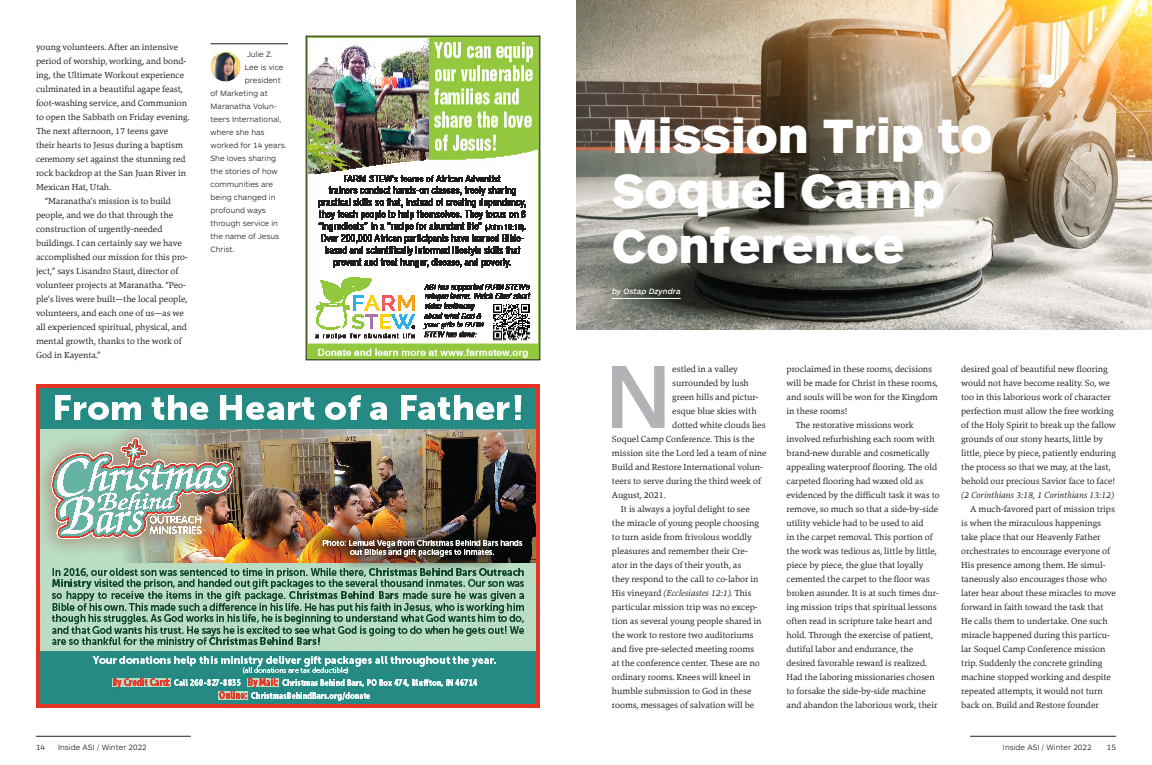
<style>
.page{position:relative;width:1152px;height:765px;background:#fff}
.page>*{position:absolute;margin:0;border:0;box-sizing:border-box;transform-origin:0 0}
.Body_DROP_CAP{font:500 93.1px "ARS Maquette Pro";color:#b2b3b7}
.t1{font:900 50px/55px "ARS Maquette Pro";color:#fff}
.Body_DROP_CAP-2{font:9px/14px "Danton W03";color:#231f20}
.Bio{font:300 8px "ARS Maquette Pro";color:#231f20}
.Author{font:italic 500 8px "ARS Maquette Pro";color:#fff}
.s1{font-style:italic}
</style>
<div class="page">
<img style="left:36px;top:384px;width:504px;height:324px">
<img style="left:308px;top:38px;width:230px;height:320px">
<hr style="left:211px;top:44px;width:77px;height:1px;background:#231f20">
<img style="left:211px;top:52px;width:29px;height:29px;border-radius:15px">
<img style="left:576px;top:0;width:576px;height:330px">
<hr style="left:612px;top:298px;width:69px;height:1px;background:#fff">
<hr style="left:970px;top:736px;width:146px;height:1px;background:#231f20">
<hr style="left:36px;top:736px;width:155px;height:1px;background:#231f20">
<p class="Body_DROP_CAP-2" style="left:36px;top:40px;width:155px">young volunteers. After an intensive period of worship, working, and bond&shy;ing, the Ultimate Workout experience culminated in a beautiful agape feast, foot-washing service, and Communion to open the Sabbath on Friday evening.<br>The next afternoon, 17 teens gave<br>their hearts to Jesus during a baptism ceremony set against the stunning red rock backdrop at the San Juan River in Mexican Hat, Utah.</p>
<p class="Body_DROP_CAP-2" style="left:36px;top:194px;width:153px;text-indent:9px">“Maranatha’s mission is to build people, and we do that through the construction of urgently-needed buildings. I can certainly say we have accomplished our mission for this pro&shy;ject,” says Lisandro Staut, director of volunteer projects at Maranatha. “Peo&shy;ple’s lives were built—the local people, volunteers, and each one of us—as we all experienced spiritual, physical, and mental growth, thanks to the work of God in Kayenta.”</p>
<p class="Bio" style="left:247px;top:50px;width:27px">Julie Z.</p>
<p class="Bio" style="left:245px;top:63px;width:40px">Lee is vice</p>
<p class="Bio" style="left:245px;top:76px;width:37px">president</p>
<p class="Bio" style="left:211px;top:89px;width:59px">of Marketing at</p>
<p class="Bio" style="left:211px;top:102px;width:68px">Maranatha Volun-</p>
<p class="Bio" style="left:211px;top:115px;width:72px">teers International,</p>
<p class="Bio" style="left:211px;top:128px;width:55px">where she has</p>
<p class="Bio" style="left:211px;top:141px;width:78px">worked for 14 years.</p>
<p class="Bio" style="left:211px;top:154px;width:67px">She loves sharing</p>
<p class="Bio" style="left:211px;top:167px;width:69px">the stories of how</p>
<p class="Bio" style="left:211px;top:180px;width:64px">communities are</p>
<p class="Bio" style="left:211px;top:193px;width:66px">being changed in</p>
<p class="Bio" style="left:211px;top:206px;width:57px">profound ways</p>
<p class="Bio" style="left:211px;top:219px;width:69px">through service in</p>
<p class="Bio" style="left:211px;top:232px;width:70px">the name of Jesus</p>
<p class="Bio" style="left:211px;top:245px;width:25px">Christ.</p>
<p class="t1" style="left:612px;top:105px;width:382px">Mission Trip to<br>Soquel Camp<br>Conference</p>
<p class="Author" style="left:612px;top:286px;width:70px">by Ostap Dzyndra</p>
<p class="Body_DROP_CAP" style="left:604px;top:335px;width:70px">N</p>
<p class="Body_DROP_CAP-2" style="left:672px;top:362px;width:67px">estled in a valley</p>
<p class="Body_DROP_CAP-2" style="left:672px;top:376px;width:78px">surrounded by lush</p>
<p class="Body_DROP_CAP-2" style="left:672px;top:390px;width:88px">green hills and pictur-</p>
<p class="Body_DROP_CAP-2" style="left:672px;top:404px;width:86px">esque blue skies with</p>
<p class="Body_DROP_CAP-2" style="left:672px;top:418px;width:95px">dotted white clouds lies</p>
<p class="Body_DROP_CAP-2" style="left:612px;top:432px;width:144px">Soquel Camp Conference. This is the</p>
<p class="Body_DROP_CAP-2" style="left:612px;top:446px;width:156px">mission site the Lord led a team of nine</p>
<p class="Body_DROP_CAP-2" style="left:612px;top:460px;width:152px">Build and Restore International volun-</p>
<p class="Body_DROP_CAP-2" style="left:612px;top:474px;width:150px">teers to serve during the third week of</p>
<p class="Body_DROP_CAP-2" style="left:612px;top:488px;width:55px">August, 2021.</p>
<p class="Body_DROP_CAP-2" style="left:612px;top:502px;width:151px;text-indent:9px">It is always a joyful delight to see the miracle of young people choosing to turn aside from frivolous worldly pleasures and remember their Cre&shy;ator in the days of their youth, as<br>they respond to the call to co-labor in His vineyard <span class="s1">(Ecclesiastes 12:1).</span> This particular mission trip was no excep&shy;tion as several young people shared in the work to restore two auditoriums and five pre-selected meeting rooms at the conference center. These are no ordinary rooms. Knees will kneel in humble submission to God in these rooms, messages of salvation will be</p>
<p class="Body_DROP_CAP-2" style="left:787px;top:362px;width:153px">proclaimed in these rooms, decisions will be made for Christ in these rooms, and souls will be won for the Kingdom in these rooms!</p>
<p class="Body_DROP_CAP-2" style="left:787px;top:418px;width:155px;text-indent:9px">The restorative missions work involved refurbishing each room with brand-new durable and cosmetically appealing waterproof flooring. The old carpeted flooring had waxed old as evidenced by the difficult task it was to remove, so much so that a side-by-side utility vehicle had to be used to aid<br>in the carpet removal. This portion of the work was tedious as, little by little, piece by piece, the glue that loyally cemented the carpet to the floor was broken asunder. It is at such times dur&shy;ing mission trips that spiritual lessons often read in scripture take heart and hold. Through the exercise of patient, dutiful labor and endurance, the desired favorable reward is realized.<br>Had the laboring missionaries chosen to forsake the side-by-side machine and abandon the laborious work, their</p>
<p class="Body_DROP_CAP-2" style="left:961px;top:362px;width:156px">desired goal of beautiful new flooring would not have become reality. So, we too in this laborious work of character perfection must allow the free working of the Holy Spirit to break up the fallow grounds of our stony hearts, little by little, piece by piece, patiently enduring the process so that we may, at the last, behold our precious Savior face to face! <span class="s1">(2 Corinthians 3:18, 1 Corinthians 13:12)</span></p>
<p class="Body_DROP_CAP-2" style="left:961px;top:502px;width:156px;text-indent:9px">A much-favored part of mission trips is when the miraculous happenings take place that our Heavenly Father orchestrates to encourage everyone of His presence among them. He simul&shy;taneously also encourages those who later hear about these miracles to move forward in faith toward the task that He calls them to undertake. One such miracle happened during this particu&shy;lar Soquel Camp Conference mission trip. Suddenly the concrete grinding machine stopped working and despite repeated attempts, it would not turn back on. Build and Restore founder</p>
<p class="Bio" style="left:36px;top:742px;width:11px">14</p>
<p class="Bio" style="left:58px;top:742px;width:90px">Inside ASI / Winter 2022</p>
<p class="Bio" style="left:1003px;top:742px;width:90px">Inside ASI / Winter 2022</p>
<p class="Bio" style="left:1107px;top:742px;width:11px">15</p>
</div>
